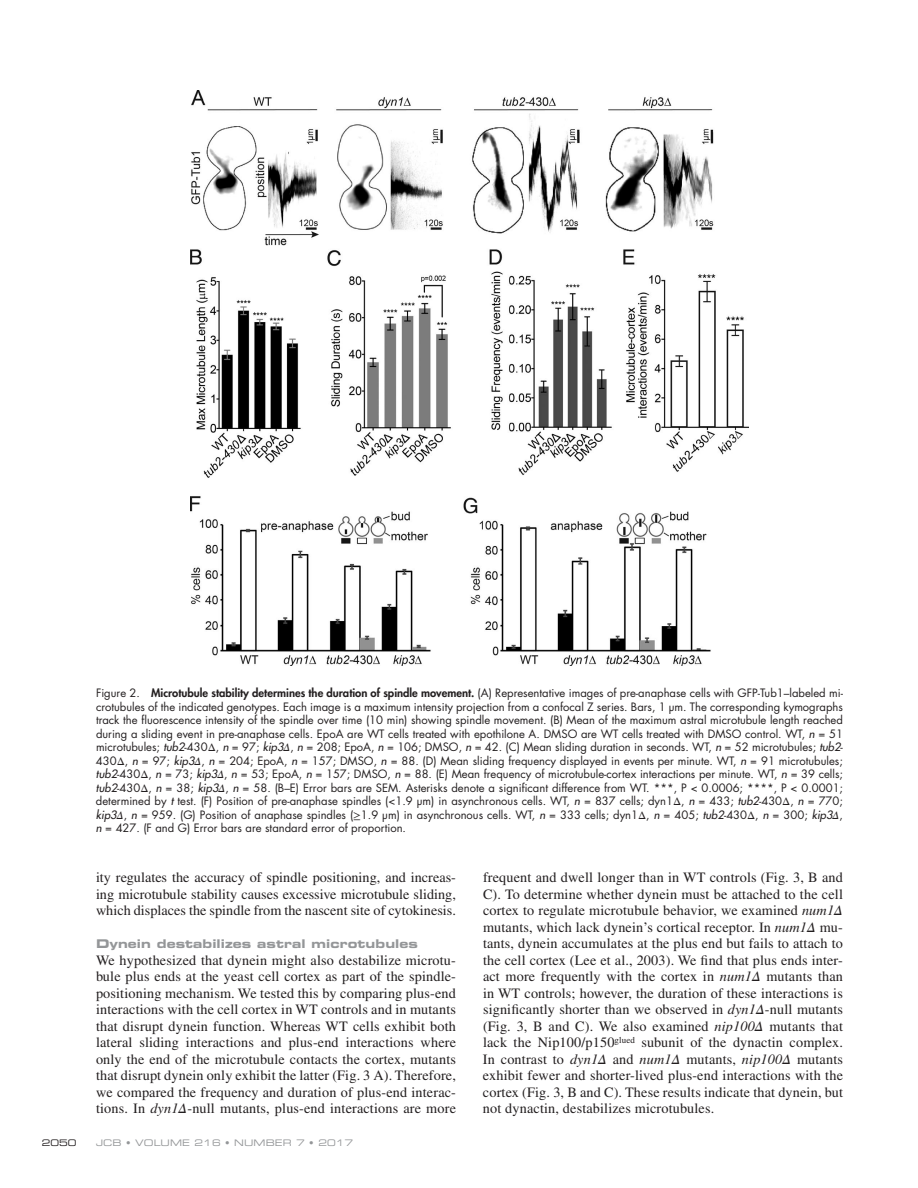
<style>
.page{position:relative;width:918px;height:1188px;background:#fff}
.page>*{position:absolute;margin:0;border:0;box-sizing:border-box;transform-origin:0 0}
.t1{font:14.25px/16.5px "Times LT Std";letter-spacing:.01em;color:#231f20;text-align:justify}
.t2{font:12px "Eurostile LT Std Bold Ex 2";letter-spacing:.005em;color:#949698}
.t3{font:11.25px/13.5px "Futura Std";color:#231f20;text-align:justify}
.t4{font:9px "Eurostile LT Std Ex 2";letter-spacing:.01em;color:#949698}
.t5{font:9px "Eurostile LT Std Ex 2";color:#231f20}
.s1{font-weight:800}
.s2{font-weight:500;font-style:italic}
.s3{font-family:"STIX General"}
.s4{font-family:"STIX General";font-style:italic}
.s5{font-style:italic}
</style>
<div class="page">
<img style="left:190px;top:90px;width:558px;height:576px">
<p class="t3" style="left:96px;top:686px;width:749px">Figure 2. <span class="s1">Microtubule stability determines the duration of spindle movement.</span> (A) Representative images of pre-anaphase cells with GFP-Tub1–labeled mi&shy;crotubules of the indicated genotypes. Each image is a maximum intensity projection from a confocal Z series. Bars, 1 µm. The corresponding kymographs track the fluorescence intensity of the spindle over time (10 min) showing spindle movement. (B) Mean of the maximum astral microtubule length reached during a sliding event in pre-anaphase cells. EpoA are WT cells treated with epothilone A. DMSO are WT cells treated with DMSO control. WT, <span class="s2">n</span> = 51 microtubules; <span class="s2">tub2</span>-430<span class="s3">Δ</span>, <span class="s2">n</span> = 97; <span class="s2">kip3</span><span class="s4">Δ</span>, <span class="s2">n</span> = 208; EpoA, <span class="s2">n</span> = 106; DMSO, <span class="s2">n</span> = 42. (C) Mean sliding duration in seconds. WT, <span class="s2">n</span> = 52 microtubules; <span class="s2">tub2</span>- 430<span class="s3">Δ</span>, <span class="s2">n</span> = 97; <span class="s2">kip3</span><span class="s4">Δ</span>, <span class="s2">n</span> = 204; EpoA, <span class="s2">n</span> = 157; DMSO, <span class="s2">n</span> = 88. (D) Mean sliding frequency displayed in events per minute. WT, <span class="s2">n</span> = 91 microtubules; <span class="s2">tub2</span>-430<span class="s3">Δ</span>, <span class="s2">n</span> = 73; <span class="s2">kip3</span><span class="s4">Δ</span>, <span class="s2">n</span> = 53; EpoA, <span class="s2">n</span> = 157; DMSO, <span class="s2">n</span> = 88. (E) Mean frequency of microtubule-cortex interactions per minute. WT, <span class="s2">n</span> = 39 cells; <span class="s2">tub2</span>-430<span class="s3">Δ</span>, <span class="s2">n</span> = 38; <span class="s2">kip3</span><span class="s4">Δ</span>, <span class="s2">n</span> = 58. (B–E) Error bars are SEM. Asterisks denote a significant difference from WT. ***, P &lt; 0.0006; ****, P &lt; 0.0001; determined by <span class="s2">t</span> test. (F) Position of pre-anaphase spindles (&lt;1.9 µm) in asynchronous cells. WT, <span class="s2">n</span> = 837 cells; dyn1<span class="s3">Δ</span>, <span class="s2">n</span> = 433; <span class="s2">tub2</span>-430<span class="s3">Δ</span>, <span class="s2">n</span> = 770; <span class="s2">kip3</span><span class="s4">Δ</span>, <span class="s2">n</span> = 959. (G) Position of anaphase spindles (<span class="s3">≥</span>1.9 µm) in asynchronous cells. WT, <span class="s2">n</span> = 333 cells; dyn1<span class="s3">Δ</span>, <span class="s2">n</span> = 405; <span class="s2">tub2</span>-430<span class="s3">Δ</span>, <span class="s2">n</span> = 300; <span class="s2">kip3</span><span class="s4">Δ</span>, <span class="s2">n</span> = 427. (F and G) Error bars are standard error of proportion.</p>
<p class="t1" style="left:96px;top:869px;width:361px">ity regulates the accuracy of spindle positioning, and increas&shy;ing microtubule stability causes excessive microtubule sliding, which displaces the spindle from the nascent site of cytokinesis.</p>
<p class="t2" style="left:96px;top:935px;width:323px">Dynein destabilizes astral microtubules</p>
<p class="t1" style="left:96px;top:951px;width:362px">We hypothesized that dynein might also destabilize microtu&shy;bule plus ends at the yeast cell cortex as part of the spindle&shy;positioning mechanism. We tested this by comparing plus-end interactions with the cell cortex in WT controls and in mutants that disrupt dynein function. Whereas WT cells exhibit both lateral sliding interactions and plus-end interactions where only the end of the microtubule contacts the cortex, mutants that disrupt dynein only exhibit the latter (Fig. 3 A). Therefore, we compared the frequency and duration of plus-end interac&shy;tions. In <span class="s5">dyn1</span><span class="s4">Δ</span>-null mutants, plus-end interactions are more</p>
<p class="t5" style="left:42px;top:1136px;width:36px">2050</p>
<p class="t4" style="left:96px;top:1136px;width:259px">JCB • VOLUME 216 • NUMBER 7 • 2017</p>
<p class="t1" style="left:483px;top:869px;width:362px">frequent and dwell longer than in WT controls (Fig. 3, B and C). To determine whether dynein must be attached to the cell cortex to regulate microtubule behavior, we examined <span class="s5">num1</span><span class="s4">Δ </span>mutants, which lack dynein’s cortical receptor. In <span class="s5">num1</span><span class="s4">Δ</span> mu&shy;tants, dynein accumulates at the plus end but fails to attach to the cell cortex (Lee et al., 2003). We find that plus ends inter&shy;act more frequently with the cortex in <span class="s5">num1</span><span class="s4">Δ</span> mutants than in WT controls; however, the duration of these interactions is significantly shorter than we observed in <span class="s5">dyn1</span><span class="s4">Δ</span>-null mutants (Fig. 3, B and C). We also examined <span class="s5">nip100</span><span class="s4">Δ</span> mutants that lack the Nip100/p150<sup>glued</sup> subunit of the dynactin complex.<br>In contrast to <span class="s5">dyn1</span><span class="s4">Δ</span> and <span class="s5">num1</span><span class="s4">Δ</span> mutants, <span class="s5">nip100</span><span class="s4">Δ</span> mutants exhibit fewer and shorter-lived plus-end interactions with the cortex (Fig. 3, B and C). These results indicate that dynein, but not dynactin, destabilizes microtubules.</p>
</div>
